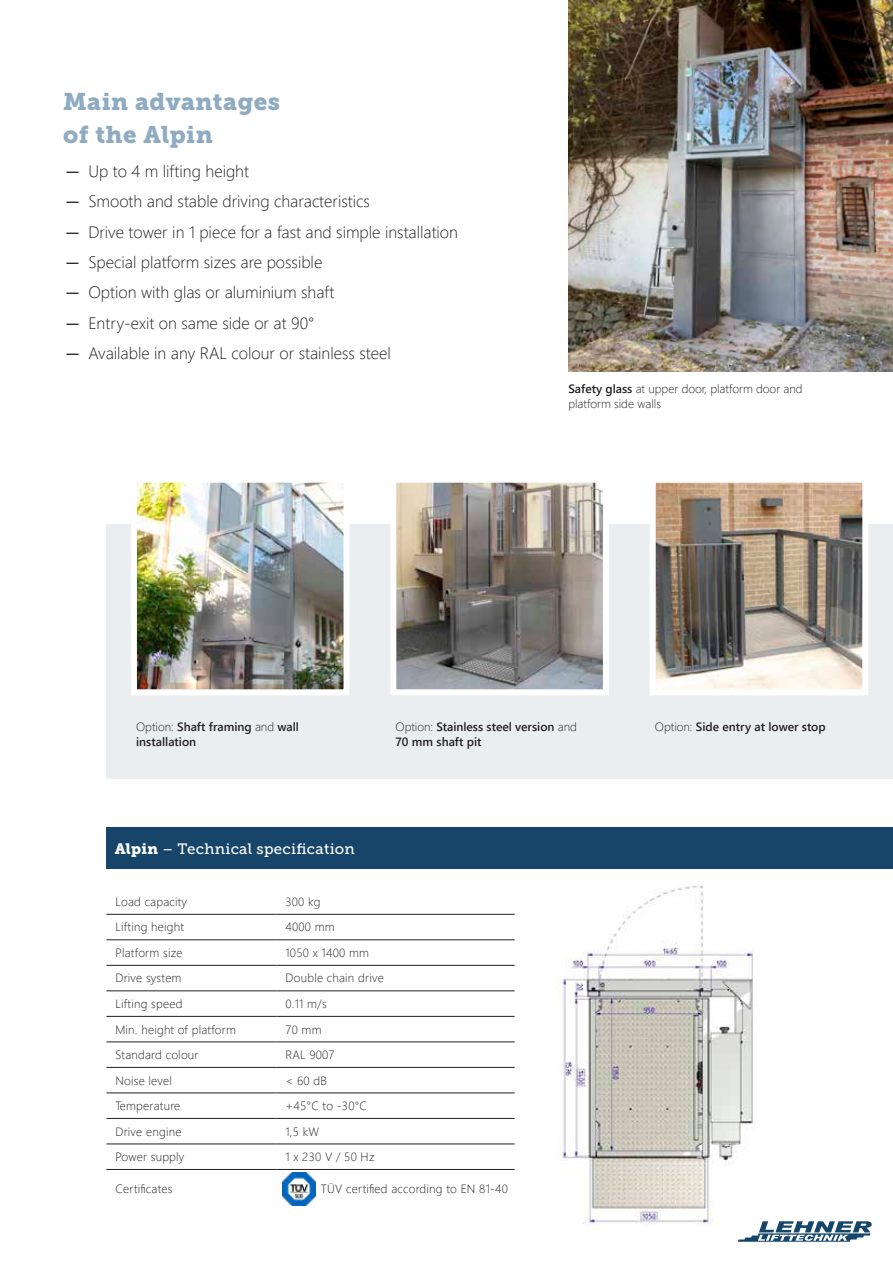
<style>
.page{position:relative;width:893px;height:1263px;background:#fff}
.page>*{position:absolute;margin:0;border:0;box-sizing:border-box;transform-origin:0 0}
.t1{font:24px/33px "Museo Slab 900";letter-spacing:.02em;color:#8fabc1}
.t2{font:300 16.5px "Segoe UI";color:#231f20}
.t3{font:15px "Museo Slab 500";letter-spacing:.02em;color:#fff}
.t4{font:300 12px "Segoe UI";letter-spacing:.02em;color:#231f20}
.t5{font:600 12px/14.4px "Segoe UI";color:#231f20}
.t6{font:300 12px/14.4px "Segoe UI";color:#231f20}
.s1{font-family:"Museo Sans 500";font-weight:400}
.s2{font-weight:600}
.s3{font-weight:300}
.s4{font-family:"Museo Slab 900"}
</style>
<div class="page">
<svg style="left:738px;top:1221px;width:134px;height:21px"></svg>
<img style="left:557px;top:885px;width:196px;height:341px">
<div style="left:106px;top:524px;width:787px;height:254px;background:#ebeef0"></div>
<hr style="left:106px;top:914px;width:170px;height:1px;background:#231f20">
<hr style="left:276px;top:914px;width:239px;height:1px;background:#231f20">
<hr style="left:106px;top:939px;width:170px;height:1px;background:#231f20">
<hr style="left:276px;top:939px;width:239px;height:1px;background:#231f20">
<hr style="left:106px;top:965px;width:170px;height:1px;background:#231f20">
<hr style="left:276px;top:965px;width:239px;height:1px;background:#231f20">
<hr style="left:106px;top:990px;width:170px;height:1px;background:#231f20">
<hr style="left:276px;top:990px;width:239px;height:1px;background:#231f20">
<hr style="left:106px;top:1016px;width:170px;height:1px;background:#231f20">
<hr style="left:276px;top:1016px;width:239px;height:1px;background:#231f20">
<hr style="left:106px;top:1041px;width:170px;height:1px;background:#231f20">
<hr style="left:276px;top:1041px;width:239px;height:1px;background:#231f20">
<hr style="left:106px;top:1067px;width:170px;height:1px;background:#231f20">
<hr style="left:276px;top:1067px;width:239px;height:1px;background:#231f20">
<hr style="left:106px;top:1093px;width:170px;height:1px;background:#231f20">
<hr style="left:276px;top:1093px;width:239px;height:1px;background:#231f20">
<hr style="left:106px;top:1118px;width:170px;height:1px;background:#231f20">
<hr style="left:106px;top:1144px;width:170px;height:1px;background:#231f20">
<hr style="left:106px;top:1169px;width:170px;height:1px;background:#231f20">
<hr style="left:276px;top:1118px;width:239px;height:1px;background:#231f20">
<hr style="left:276px;top:1144px;width:239px;height:1px;background:#231f20">
<hr style="left:276px;top:1169px;width:239px;height:1px;background:#231f20">
<img style="left:138px;top:484px;width:205px;height:204px">
<div style="left:131px;top:477px;width:219px;height:218px;border:6px solid #fff"></div>
<img style="left:397px;top:484px;width:205px;height:204px">
<div style="left:390px;top:477px;width:219px;height:218px;border:6px solid #fff"></div>
<img style="left:657px;top:484px;width:204px;height:204px">
<div style="left:650px;top:477px;width:218px;height:218px;border:6px solid #fff"></div>
<img style="left:283px;top:1172px;width:33px;height:33px">
<div style="left:106px;top:827px;width:787px;height:42px;background:#17456a"></div>
<img style="left:568px;top:0;width:325px;height:372px">
<h1 class="t1" style="left:63px;top:85px;width:219px">Main advantages of the Alpin</h1>
<h2 class="t2" style="left:65px;top:155px;width:185px"><span class="s1">—</span> Up to 4 m lifting height</h2>
<h2 class="t2" style="left:65px;top:186px;width:306px"><span class="s1">—</span> Smooth and stable driving characteristics</h2>
<h2 class="t2" style="left:65px;top:216px;width:394px"><span class="s1">—</span> Drive tower in 1 piece for a fast and simple installation</h2>
<h2 class="t2" style="left:65px;top:247px;width:259px"><span class="s1">—</span> Special platform sizes are possible</h2>
<h2 class="t2" style="left:65px;top:277px;width:271px"><span class="s1">—</span> Option with glas or aluminium shaft</h2>
<h2 class="t2" style="left:65px;top:307px;width:251px"><span class="s1">—</span> Entry-exit on same side or at 90°</h2>
<h2 class="t2" style="left:65px;top:338px;width:327px"><span class="s1">—</span> Available in any RAL colour or stainless steel</h2>
<p class="t6" style="left:568px;top:381px;width:236px"><span class="s2">Safety glass</span> at upper door, platform door and platform side walls</p>
<p class="t5" style="left:136px;top:719px;width:164px"><span class="s3">Option:</span> Shaft framing <span class="s3">and</span> wall installation</p>
<p class="t5" style="left:396px;top:719px;width:183px"><span class="s3">Option:</span> Stainless steel version <span class="s3">and<br></span>70 mm shaft pit</p>
<p class="t5" style="left:655px;top:719px;width:172px"><span class="s3">Option:</span> Side entry at lower stop</p>
<p class="t3" style="left:115px;top:840px;width:242px"><span class="s4">Alpin</span> – Technical specification</p>
<p class="t4" style="left:115px;top:890px;width:73px">Load capacity</p>
<p class="t4" style="left:285px;top:890px;width:37px">300 kg</p>
<p class="t4" style="left:115px;top:916px;width:70px">Lifting height</p>
<p class="t4" style="left:285px;top:916px;width:51px">4000 mm</p>
<p class="t4" style="left:115px;top:941px;width:69px">Platform size</p>
<p class="t4" style="left:285px;top:941px;width:85px">1050 x 1400 mm</p>
<p class="t4" style="left:115px;top:967px;width:68px">Drive system</p>
<p class="t4" style="left:285px;top:967px;width:100px">Double chain drive</p>
<p class="t4" style="left:115px;top:992px;width:69px">Lifting speed</p>
<p class="t4" style="left:285px;top:992px;width:43px">0.11 m/s</p>
<p class="t4" style="left:115px;top:1018px;width:122px">Min. height of platform</p>
<p class="t4" style="left:285px;top:1018px;width:38px">70 mm</p>
<p class="t4" style="left:115px;top:1043px;width:85px">Standard colour</p>
<p class="t4" style="left:285px;top:1043px;width:51px">RAL 9007</p>
<p class="t4" style="left:115px;top:1069px;width:58px">Noise level</p>
<p class="t4" style="left:285px;top:1069px;width:43px">&lt; 60 dB</p>
<p class="t4" style="left:115px;top:1094px;width:67px">Temperature</p>
<p class="t4" style="left:285px;top:1094px;width:83px">+45°C to -30°C</p>
<p class="t4" style="left:115px;top:1120px;width:68px">Drive engine</p>
<p class="t4" style="left:285px;top:1120px;width:35px">1,5 kW</p>
<p class="t4" style="left:115px;top:1145px;width:71px">Power supply</p>
<p class="t4" style="left:285px;top:1145px;width:91px">1 x 230 V / 50 Hz</p>
<p class="t4" style="left:115px;top:1177px;width:59px">Certificates</p>
<p class="t4" style="left:321px;top:1177px;width:189px">TÜV certified according to EN 81-40</p>
</div>
